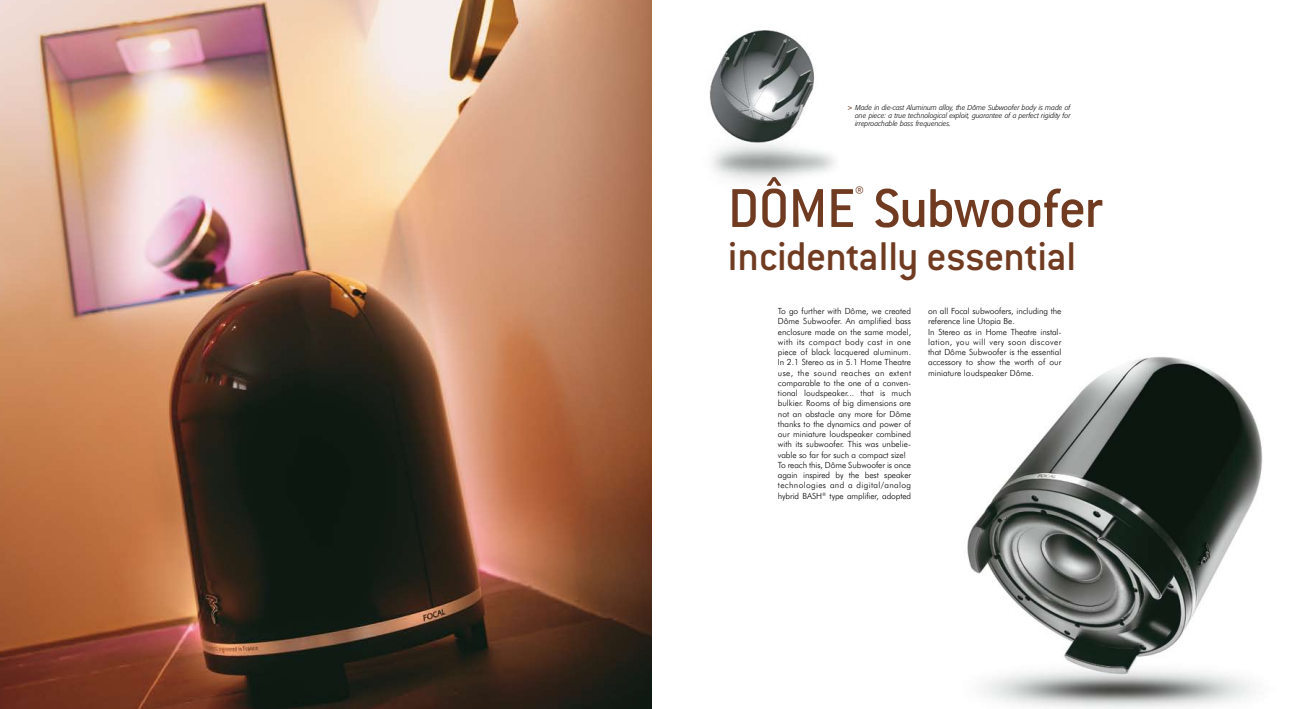
<style>
.page{position:relative;width:1304px;height:709px;background:#fff}
.page>*{position:absolute;margin:0;border:0;box-sizing:border-box;transform-origin:0 0}
.t1{font:500 60px "Conduit ITC";letter-spacing:-.01em;color:#703b21}
.t2{font:500 44px "Conduit ITC";letter-spacing:-.015em;color:#703b21}
.t3{font:500 20px "Conduit ITC";color:#703b21}
.t4{font:300 8.5px/10.2px "Futura BT";color:#000}
.t5{font:italic 300 7px/8px "Formata";color:#000;text-align:justify}
.s1{font-family:"Futura BT";font-weight:500;font-style:normal;color:#703b21}
</style>
<div class="page">
<img style="left:0;top:0;width:652px;height:709px">
<img style="left:709px;top:30px;width:126px;height:151px">
<img style="left:967px;top:357px;width:296px;height:352px">
<p class="t5" style="left:855px;top:104px;width:217px;text-indent:-8px"><span class="s1">&gt;</span> Made in die-cast Aluminum alloy, the Dôme Subwoofer body is made of one piece: a true technological exploit, guarantee of a perfect rigidity for irreproachable bass frequencies.</p>
<h1 class="t1" style="left:728px;top:174px;width:376px">DÔME Subwoofer</h1>
<h3 class="t3" style="left:855px;top:181px;width:10px">®</h3>
<h2 class="t2" style="left:728px;top:231px;width:350px">incidentally essential</h2>
<p class="t4" style="left:778px;top:306px;width:135px">To go further with Dôme, we created Dôme Subwoofer. An amplified bass enclosure made on the same model, with its compact body cast in one piece of black lacquered aluminum.<br>In 2.1 Stereo as in 5.1 Home Theatre use, the sound reaches an extent comparable to the one of a conven&shy;tional loudspeaker... that is much bulkier. Rooms of big dimensions are not an obstacle any more for Dôme thanks to the dynamics and power of our miniature loudspeaker combined with its subwoofer. This was unbelie&shy;vable so far for such a compact size!<br>To reach this, Dôme Subwoofer is once again inspired by the best speaker technologies and a digital/analog hybrid BASH<sup>®</sup> type amplifier, adopted</p>
<p class="t4" style="left:928px;top:306px;width:135px">on all Focal subwoofers, including the reference line Utopia Be.<br>In Stereo as in Home Theatre instal&shy;lation, you will very soon discover that Dôme Subwoofer is the essential accessory to show the worth of our miniature loudspeaker Dôme.</p>
</div>
